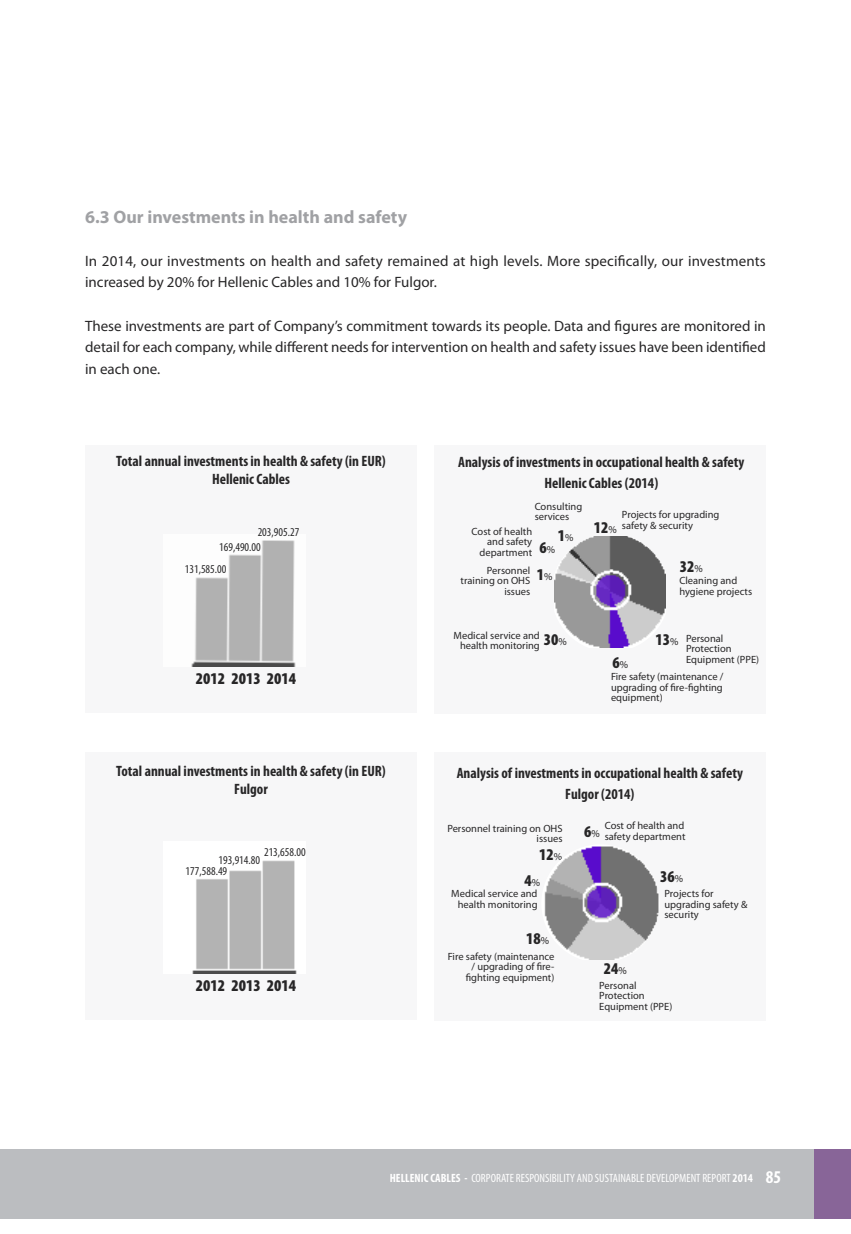
<style>
.page{position:relative;width:851px;height:1234px;background:#fff}
.page>*{position:absolute;margin:0;border:0;box-sizing:border-box;transform-origin:0 0}
.t1{font:700 18px "Myriad Pro";color:#a0a1a4}
.t2{font:900 condensed 16.5px "Myriad Pro";color:#272627}
.t3{font:15px/21.6px "Myriad Pro";color:#272627}
.t4{font:700 condensed 15px/18px "Myriad Pro";color:#272627;text-align:center}
.t5{font:condensed 12px "Myriad Pro";color:#fff}
.t6{font:condensed 12px "Myriad Pro";color:#272627}
.t7{font:10.5px/10.5px "Myriad Pro";color:#272627}
.s1{font-weight:400;font-stretch:normal;font-size:10.5px}
.s2{font-weight:700}
.s3{font-weight:700;font-size:18px}
</style>
<div class="page">
<div style="left:85px;top:445px;width:332px;height:267px;background:#f7f7f8"></div>
<div style="left:434px;top:445px;width:331px;height:268px;background:#f7f7f8"></div>
<div style="left:85px;top:752px;width:332px;height:267px;background:#f7f7f8"></div>
<div style="left:434px;top:752px;width:331px;height:268px;background:#f7f7f8"></div>
<img style="left:191px;top:540px;width:105px;height:126px">
<img style="left:192px;top:860px;width:105px;height:113px">
<img style="left:554px;top:536px;width:111px;height:111px">
<img style="left:544px;top:846px;width:115px;height:113px">
<div style="left:0;top:1148px;width:850px;height:70px;background:#bbbdc0"></div>
<div style="left:814px;top:1148px;width:36px;height:70px;background:#886598"></div>
<h1 class="t1" style="left:85px;top:210px;width:323px">6.3 Our investments in health and safety</h1>
<h3 class="t3" style="left:85px;top:251px;width:682px">In 2014, our investments on health and safety remained at high levels. More specifically, our investments increased by 20% for Hellenic Cables and 10% for Fulgor.</h3>
<h3 class="t3" style="left:85px;top:316px;width:682px;text-align:justify">These investments are part of Company’s commitment towards its people. Data and figures are monitored in detail for each company, while different needs for intervention on health and safety issues have been identified in each one.</h3>
<h3 class="t4" style="left:116px;top:453px;width:271px">Total annual investments in health &amp; safety (in EUR)<br>Hellenic Cables</h3>
<h3 class="t4" style="left:458px;top:453px;width:288px;line-height:21px">Analysis of investments in occupational health &amp; safety<br>Hellenic Cables (2014)</h3>
<p class="t6" style="left:258px;top:528px;width:43px">203,905.27</p>
<p class="t6" style="left:219px;top:542px;width:43px">169,490.00</p>
<p class="t6" style="left:185px;top:564px;width:43px">131,585.00</p>
<p class="t7" style="left:534px;top:502px;width:49px">Consulting services</p>
<p class="t7" style="left:471px;top:526px;width:62px;text-align:right">Cost of health and safety department</p>
<h2 class="t2" style="left:558px;top:529px;width:17px">1<span class="s1">%</span></h2>
<h2 class="t2" style="left:539px;top:542px;width:17px">6<span class="s1">%</span></h2>
<p class="t7" style="left:460px;top:566px;width:71px;text-align:right">Personnel training on OHS issues</p>
<h2 class="t2" style="left:536px;top:568px;width:17px">1<span class="s1">%</span></h2>
<p class="t7" style="left:621px;top:510px;width:99px">Projects for upgrading safety &amp; security</p>
<h2 class="t2" style="left:679px;top:560px;width:24px">32<span class="s1">%</span></h2>
<h2 class="t2" style="left:594px;top:521px;width:24px">12<span class="s1">%</span></h2>
<p class="t7" style="left:679px;top:576px;width:74px">Cleaning and hygiene projects</p>
<h2 class="t2" style="left:196px;top:672px;width:102px">2012 2013 2014</h2>
<p class="t7" style="left:453px;top:631px;width:88px;text-align:right">Medical service and health monitoring</p>
<h2 class="t2" style="left:544px;top:633px;width:24px">30<span class="s1">%</span></h2>
<p class="t7" style="left:686px;top:633px;width:75px">Personal<br>Protection<br>Equipment (PPE)</p>
<h2 class="t2" style="left:655px;top:634px;width:24px">13<span class="s1">%</span></h2>
<p class="t7" style="left:611px;top:672px;width:114px;text-align:justify">Fire safety (maintenance / upgrading of fire-fighting equipment)</p>
<h2 class="t2" style="left:612px;top:656px;width:17px">6<span class="s1">%</span></h2>
<h3 class="t4" style="left:116px;top:763px;width:271px">Total annual investments in health &amp; safety (in EUR)<br>Fulgor</h3>
<h3 class="t4" style="left:456px;top:763px;width:288px;line-height:21px">Analysis of investments in occupational health &amp; safety<br>Fulgor (2014)</h3>
<p class="t7" style="left:447px;top:823px;width:117px;text-align:right">Personnel training on OHS issues</p>
<p class="t7" style="left:604px;top:821px;width:82px">Cost of health and safety department</p>
<h2 class="t2" style="left:584px;top:825px;width:17px">6<span class="s1">%</span></h2>
<p class="t6" style="left:264px;top:847px;width:43px">213,658.00</p>
<p class="t6" style="left:218px;top:855px;width:43px">193,914.80</p>
<p class="t6" style="left:185px;top:866px;width:43px">177,588.49</p>
<h2 class="t2" style="left:539px;top:848px;width:24px">12<span class="s1">%</span></h2>
<h2 class="t2" style="left:524px;top:874px;width:17px">4<span class="s1">%</span></h2>
<h2 class="t2" style="left:660px;top:870px;width:24px">36<span class="s1">%</span></h2>
<p class="t7" style="left:451px;top:889px;width:88px;text-align:right">Medical service and health monitoring</p>
<p class="t7" style="left:664px;top:889px;width:84px">Projects for upgrading safety &amp; security</p>
<h2 class="t2" style="left:526px;top:932px;width:24px">18<span class="s1">%</span></h2>
<h2 class="t2" style="left:196px;top:978px;width:102px">2012 2013 2014</h2>
<p class="t7" style="left:447px;top:951px;width:108px;text-align:right">Fire safety (maintenance / upgrading of fire&shy;fighting equipment)</p>
<h2 class="t2" style="left:603px;top:962px;width:24px">24<span class="s1">%</span></h2>
<p class="t7" style="left:599px;top:980px;width:75px">Personal<br>Protection<br>Equipment (PPE)</p>
<p class="t5" style="left:389px;top:1173px;width:393px"><span class="s2">HELLENIC CABLES -</span> CORPORATE RESPONSIBILITY AND SUSTAINABLE DEVELOPMENT REPORT <span class="s2">2014</span> <span class="s3">85</span></p>
</div>
